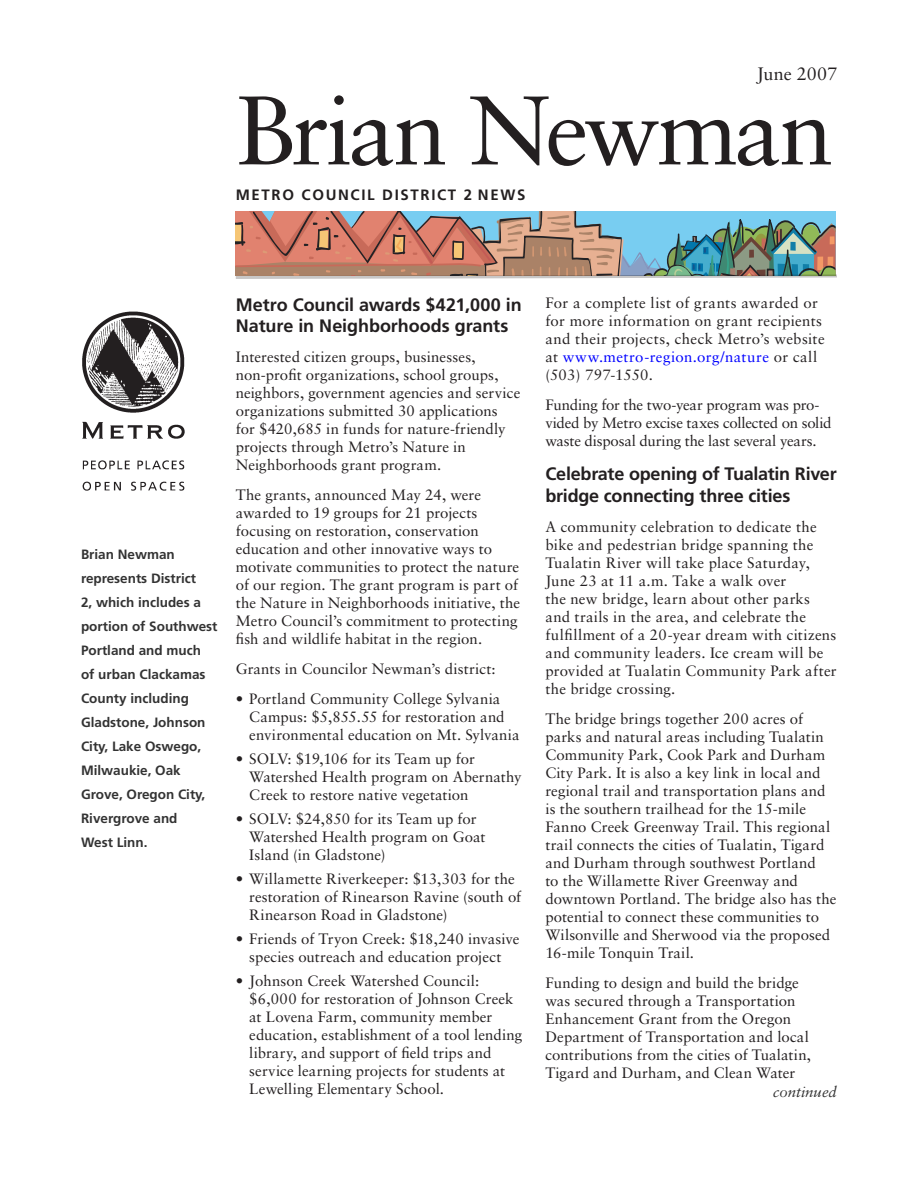
<style>
.page{position:relative;width:918px;height:1188px;background:#fff}
.page>*{position:absolute;margin:0;border:0;box-sizing:border-box;transform-origin:0 0}
.t1{font:97.5px "Sabon LT Std";letter-spacing:-.04em;color:#231f20}
.Heading_1{font:700 18px/21.6px "Frutiger LT Std";letter-spacing:-.01em;color:#231f20}
.t2{font:18px "Sabon LT Std";letter-spacing:-.005em;color:#231f20}
.t3{font:15px/18px "Sabon LT Std";letter-spacing:.01em;color:#231f20}
.t4{font:15px/18px "Sabon LT Std";letter-spacing:-.01em;color:#231f20}
.t5{font:700 15px "Frutiger LT Std";letter-spacing:.11em;color:#231f20}
.Normal__Web{font:italic 15px "Sabon LT Std";color:#333}
.t6{font:700 13.5px/24px "Frutiger LT Std";color:#333}
.s1{color:#00f}
</style>
<div class="page">
<img style="left:82px;top:311px;width:103px;height:180px">
<svg style="left:235px;top:212px;width:602px;height:67px;background:#a1938c"></svg>
<p class="t2" style="left:757px;top:63px;width:82px">June 2007</p>
<p class="t1" style="left:236px;top:72px;width:599px">Brian Newman</p>
<p class="t5" style="left:236px;top:186px;width:291px">Metro Council District 2 news</p>
<p class="t6" style="left:81px;top:543px;width:138px">Brian Newman represents District<br>2, which includes a portion of Southwest<br>Portland and much of urban Clackamas<br>County including<br>Gladstone, Johnson<br>City, Lake Oswego,<br>Milwaukie, Oak<br>Grove, Oregon City,<br>Rivergrove and<br>West Linn.</p>
<p class="Heading_1" style="left:236px;top:294px;width:287px">Metro Council awards $421,000 in<br>Nature in Neighborhoods grants</p>
<p class="t3" style="left:236px;top:348px;width:286px">Interested citizen groups, businesses, non-profit organizations, school groups, neighbors, government agencies and service organizations submitted 30 applications for $420,685 in funds for nature-friendly projects through Metro’s Nature in Neighborhoods grant program.</p>
<p class="t3" style="left:236px;top:486px;width:286px">The grants, announced May 24, were awarded to 19 groups for 21 projects focusing on restoration, conservation education and other innovative ways to motivate communities to protect the nature of our region. The grant program is part of the Nature in Neighborhoods initiative, the Metro Council’s commitment to protecting fish and wildlife habitat in the region.</p>
<p class="t3" style="left:236px;top:660px;width:261px">Grants in Councilor Newman’s district:</p>
<p class="t3" style="left:249px;top:690px;width:272px;text-indent:-14px">• Portland Community College Sylvania<br>Campus: $5,855.55 for restoration and environmental education on Mt. Sylvania</p>
<p class="t3" style="left:249px;top:750px;width:274px;text-indent:-14px">• SOLV: $19,106 for its Team up for<br>Watershed Health program on Abernathy<br>Creek to restore native vegetation</p>
<p class="t3" style="left:249px;top:810px;width:238px;text-indent:-14px">• SOLV: $24,850 for its Team up for<br>Watershed Health program on Goat<br>Island (in Gladstone)</p>
<p class="t3" style="left:249px;top:870px;width:274px;text-indent:-14px">• Willamette Riverkeeper: $13,303 for the restoration of Rinearson Ravine (south of<br>Rinearson Road in Gladstone)</p>
<p class="t3" style="left:236px;top:930px;width:285px;text-align:center">• Friends of Tryon Creek: $18,240 invasive species outreach and education project</p>
<p class="t3" style="left:249px;top:972px;width:275px;text-indent:-14px">• Johnson Creek Watershed Council: $6,000 for restoration of Johnson Creek at Lovena Farm, community member education, establishment of a tool lending library, and support of field trips and service learning projects for students at Lewelling Elementary School.</p>
<p class="t3" style="left:545px;top:294px;width:281px">For a complete list of grants awarded or for more information on grant recipients and their projects, check Metro’s website at <span class="s1">www.metro-region.org/nature</span> or call (503) 797-1550.</p>
<p class="t4" style="left:545px;top:396px;width:288px">Funding for the two-year program was pro&shy;vided by Metro excise taxes collected on solid waste disposal during the last several years.</p>
<p class="Heading_1" style="left:545px;top:463px;width:293px">Celebrate opening of Tualatin River bridge connecting three cities</p>
<p class="t3" style="left:545px;top:517px;width:293px">A community celebration to dedicate the bike and pedestrian bridge spanning the Tualatin River will take place Saturday, June 23 at 11 a.m. Take a walk over<br>the new bridge, learn about other parks and trails in the area, and celebrate the fulfillment of a 20-year dream with citizens and community leaders. Ice cream will be provided at Tualatin Community Park after the bridge crossing.</p>
<p class="t3" style="left:545px;top:709px;width:293px">The bridge brings together 200 acres of parks and natural areas including Tualatin Community Park, Cook Park and Durham City Park. It is also a key link in local and regional trail and transportation plans and is the southern trailhead for the 15-mile Fanno Creek Greenway Trail. This regional trail connects the cities of Tualatin, Tigard and Durham through southwest Portland<br>to the Willamette River Greenway and downtown Portland. The bridge also has the potential to connect these communities to Wilsonville and Sherwood via the proposed 16-mile Tonquin Trail.</p>
<p class="t3" style="left:545px;top:973px;width:267px">Funding to design and build the bridge was secured through a Transportation Enhancement Grant from the Oregon Department of Transportation and local contributions from the cities of Tualatin, Tigard and Durham, and Clean Water</p>
<p class="Normal__Web" style="left:773px;top:1084px;width:66px">continued</p>
</div>
